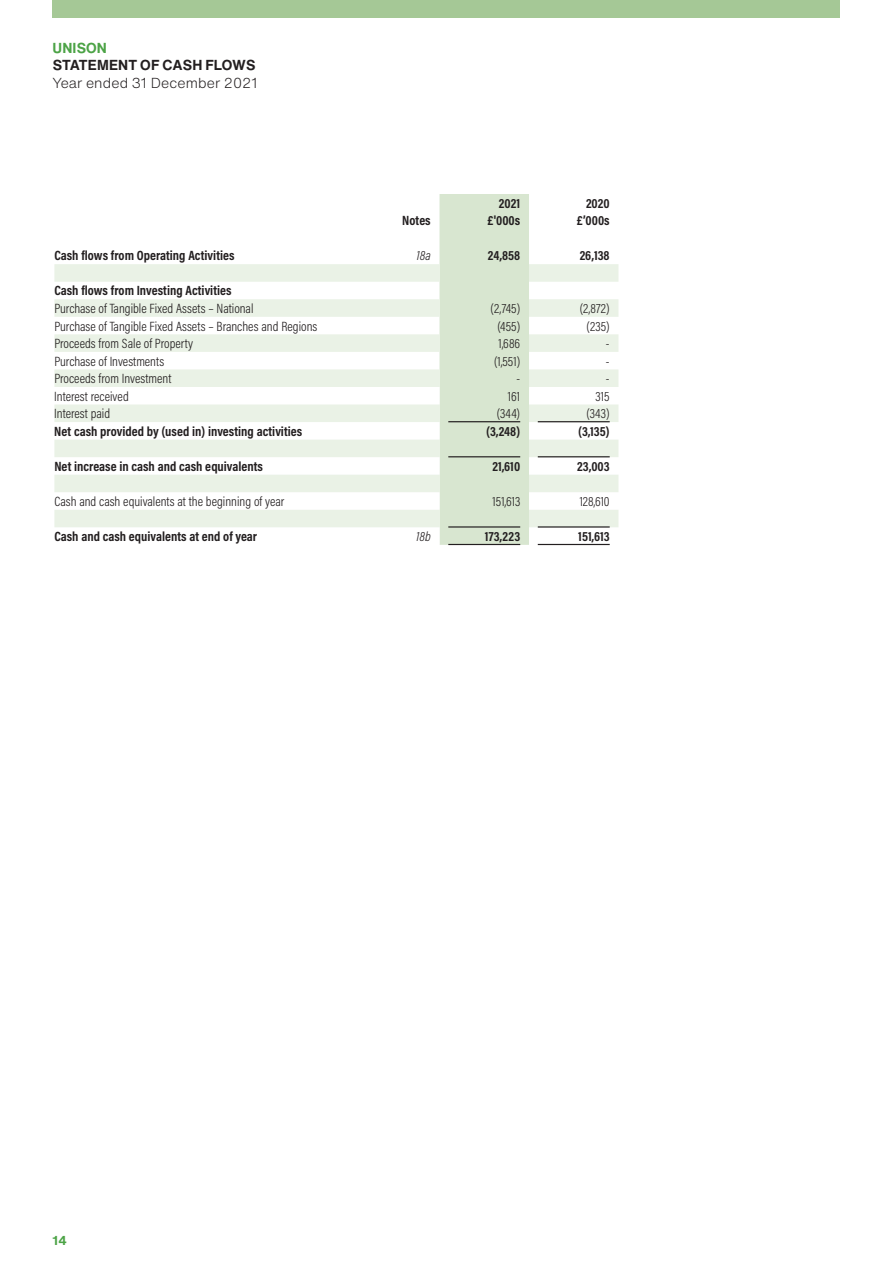
<style>
.page{position:relative;width:893px;height:1263px;background:#fff}
.page>*{position:absolute;margin:0;border:0;box-sizing:border-box;transform-origin:0 0}
.t1{font:300 14.25px "Helvetica Now Text";letter-spacing:.01em;color:#231f20}
.t2{font:700 14.25px "Helvetica Now Text";letter-spacing:.01em;color:#231f20}
.t3{font:700 14.25px "Helvetica Now Text";letter-spacing:.01em;color:#4ca346}
.t4{font:300 13.5px "Acumin Pro Cond";color:#231f20}
.t5{font:700 13.5px "Acumin Pro Cond";color:#231f20}
.t6{font:13.5px "Acumin Variable Concept";color:#231f20}
.t7{font:700 12.75px "Helvetica Now Text";color:#4ca346}
</style>
<div class="page">
<div style="left:53px;top:0;width:787px;height:18px;background:#a5c896"></div>
<svg style="left:54px;top:194px;width:564px;height:352px"></svg>
<div style="left:439px;top:545px;width:90px;height:17px;background:#fff"></div>
<hr style="left:448px;top:421px;width:72px;height:1px;background:#231f20">
<hr style="left:538px;top:421px;width:72px;height:1px;background:#231f20">
<hr style="left:448px;top:456px;width:72px;height:1px;background:#231f20">
<hr style="left:538px;top:456px;width:72px;height:1px;background:#231f20">
<hr style="left:448px;top:526px;width:72px;height:2px;background:#231f20">
<hr style="left:448px;top:544px;width:72px;height:1px;background:#231f20">
<hr style="left:538px;top:526px;width:72px;height:2px;background:#231f20">
<hr style="left:538px;top:544px;width:72px;height:1px;background:#231f20">
<p class="t3" style="left:53px;top:37px;width:56px">UNISON</p>
<p class="t2" style="left:53px;top:54px;width:204px">STATEMENT OF CASH FLOWS</p>
<p class="t1" style="left:53px;top:72px;width:207px">Year ended 31 December 2021</p>
<p class="t5" style="left:499px;top:194px;width:23px">2021</p>
<p class="t5" style="left:586px;top:194px;width:25px">2020</p>
<p class="t5" style="left:402px;top:212px;width:30px">Notes</p>
<p class="t5" style="left:488px;top:212px;width:34px">£'000s</p>
<p class="t5" style="left:577px;top:212px;width:34px">£’000s</p>
<p class="t5" style="left:54px;top:247px;width:182px">Cash flows from Operating Activities</p>
<p class="t6" style="left:417px;top:246px;width:16px">18a</p>
<p class="t5" style="left:488px;top:247px;width:34px">24,858</p>
<p class="t5" style="left:580px;top:247px;width:32px">26,138</p>
<p class="t5" style="left:54px;top:282px;width:179px">Cash flows from Investing Activities</p>
<p class="t4" style="left:54px;top:300px;width:201px">Purchase of Tangible Fixed Assets – National</p>
<p class="t4" style="left:491px;top:300px;width:31px">(2,745)</p>
<p class="t4" style="left:580px;top:300px;width:31px">(2,872)</p>
<p class="t4" style="left:54px;top:317px;width:265px">Purchase of Tangible Fixed Assets – Branches and Regions</p>
<p class="t4" style="left:497px;top:317px;width:24px">(455)</p>
<p class="t4" style="left:587px;top:317px;width:25px">(235)</p>
<p class="t4" style="left:54px;top:335px;width:140px">Proceeds from Sale of Property</p>
<p class="t4" style="left:498px;top:335px;width:23px">1,686</p>
<p class="t4" style="left:606px;top:335px;width:5px">-</p>
<p class="t4" style="left:54px;top:352px;width:111px">Purchase of Investments</p>
<p class="t4" style="left:494px;top:352px;width:28px">(1,551)</p>
<p class="t4" style="left:606px;top:352px;width:5px">-</p>
<p class="t4" style="left:54px;top:370px;width:119px">Proceeds from Investment</p>
<p class="t4" style="left:516px;top:370px;width:5px">-</p>
<p class="t4" style="left:606px;top:370px;width:5px">-</p>
<p class="t4" style="left:54px;top:387px;width:76px">Interest received</p>
<p class="t4" style="left:508px;top:387px;width:14px">161</p>
<p class="t4" style="left:595px;top:387px;width:16px">315</p>
<p class="t4" style="left:54px;top:405px;width:57px">Interest paid</p>
<p class="t4" style="left:497px;top:405px;width:25px">(344)</p>
<p class="t4" style="left:586px;top:405px;width:25px">(343)</p>
<p class="t5" style="left:54px;top:422px;width:250px">Net cash provided by (used in) investing activities</p>
<p class="t5" style="left:486px;top:422px;width:36px">(3,248)</p>
<p class="t5" style="left:578px;top:422px;width:33px">(3,135)</p>
<p class="t5" style="left:54px;top:457px;width:210px">Net increase in cash and cash equivalents</p>
<p class="t5" style="left:492px;top:457px;width:29px">21,610</p>
<p class="t5" style="left:577px;top:457px;width:34px">23,003</p>
<p class="t4" style="left:54px;top:493px;width:231px">Cash and cash equivalents at the beginning of year</p>
<p class="t4" style="left:493px;top:493px;width:29px">151,613</p>
<p class="t4" style="left:580px;top:493px;width:31px">128,610</p>
<p class="t5" style="left:54px;top:527px;width:204px">Cash and cash equivalents at end of year</p>
<p class="t6" style="left:416px;top:527px;width:16px">18b</p>
<p class="t5" style="left:485px;top:527px;width:37px">173,223</p>
<p class="t5" style="left:578px;top:527px;width:33px">151,613</p>
<p class="t7" style="left:53px;top:1231px;width:16px">14</p>
</div>
